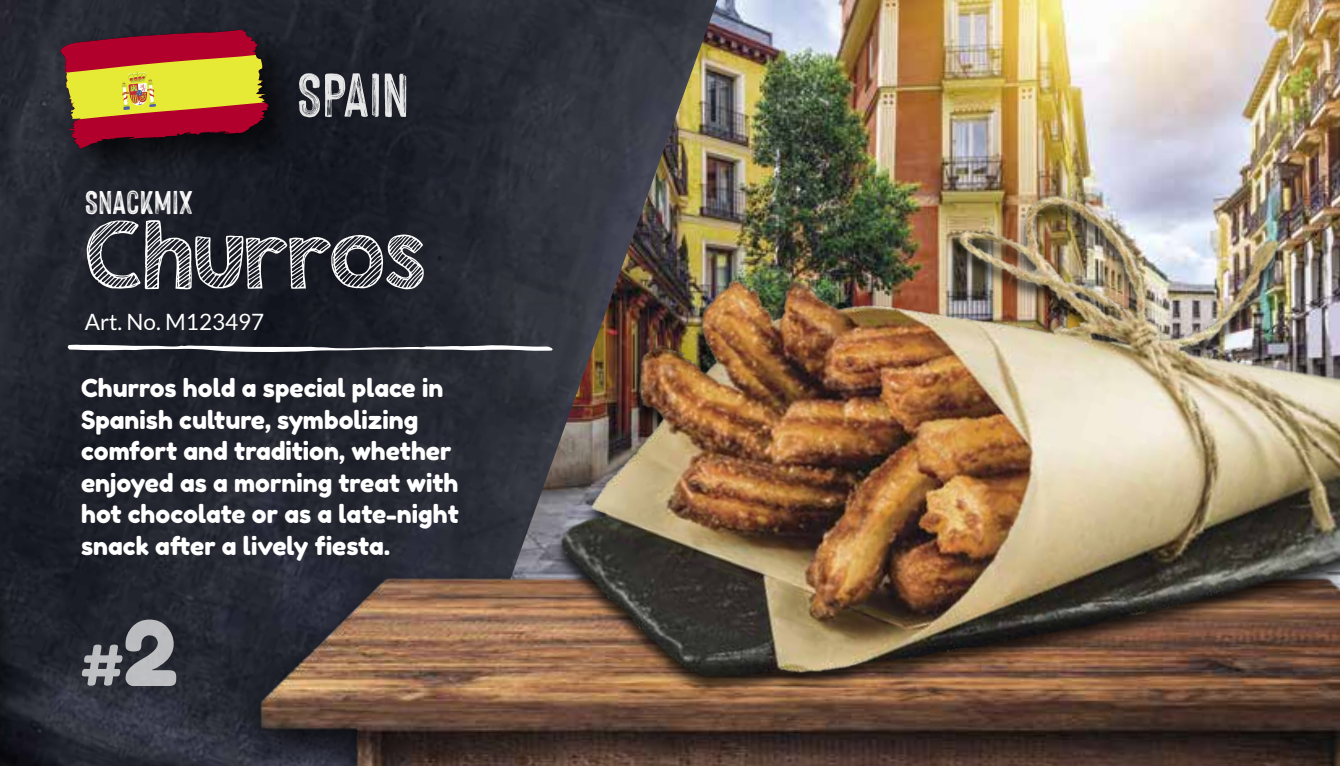
<style>
.page{position:relative;width:1340px;height:766px;background:#fff}
.page>*{position:absolute;margin:0;border:0;box-sizing:border-box;transform-origin:0 0}
.t1{font:81px "KG Second Chances Sketch";color:#fff}
.t2{font:67.5px "Hackney Personal Use Only";color:#fff}
.t3{font:56.48px "Fredoka One";color:#fff}
.t4{font:36px "Hackney Personal Use Only";color:#fff}
.t5{font:24.75px/31.5px "Fredoka One";color:#fff}
.t6{font:22.5px "Lato";color:#fff}
.s1{font-size:89.1px}
</style>
<div class="page">
<img style="left:717px;top:0;width:622px;height:178px">
<img style="left:0;top:0;width:717px;height:765px">
<div style="left:0;top:560px;width:32px;height:205px;background:#000;opacity:.75"></div>
<img style="left:0;top:227px;width:11px;height:538px">
<svg style="left:68px;top:344px;width:455px;height:8px"></svg>
<img style="left:232px;top:558px;width:1107px;height:207px">
<img style="left:523px;top:178px;width:816px;height:549px">
<div style="left:51px;top:19px;width:258px;height:171px;background:#000;opacity:.75"></div>
<svg style="left:60px;top:30px;width:209px;height:118px;background:#a25b2e"></svg>
<h2 class="t2" style="left:297px;top:58px;width:114px">SPAIN</h2>
<h3 class="t4" style="left:85px;top:183px;width:110px">SNACKMIX</h3>
<h1 class="t1" style="left:85px;top:204px;width:342px">Churros</h1>
<p class="t6" style="left:85px;top:309px;width:181px">Art. No. M123497</p>
<p class="t5" style="left:81px;top:372px;width:379px">Churros hold a special place in<br>Spanish culture, symbolizing comfort and tradition, whether enjoyed as a morning treat with hot chocolate or as a late-night snack after a lively fiesta.</p>
<h3 class="t3" style="left:81px;top:630px;width:98px">#<span class="s1">2</span></h3>
</div>
